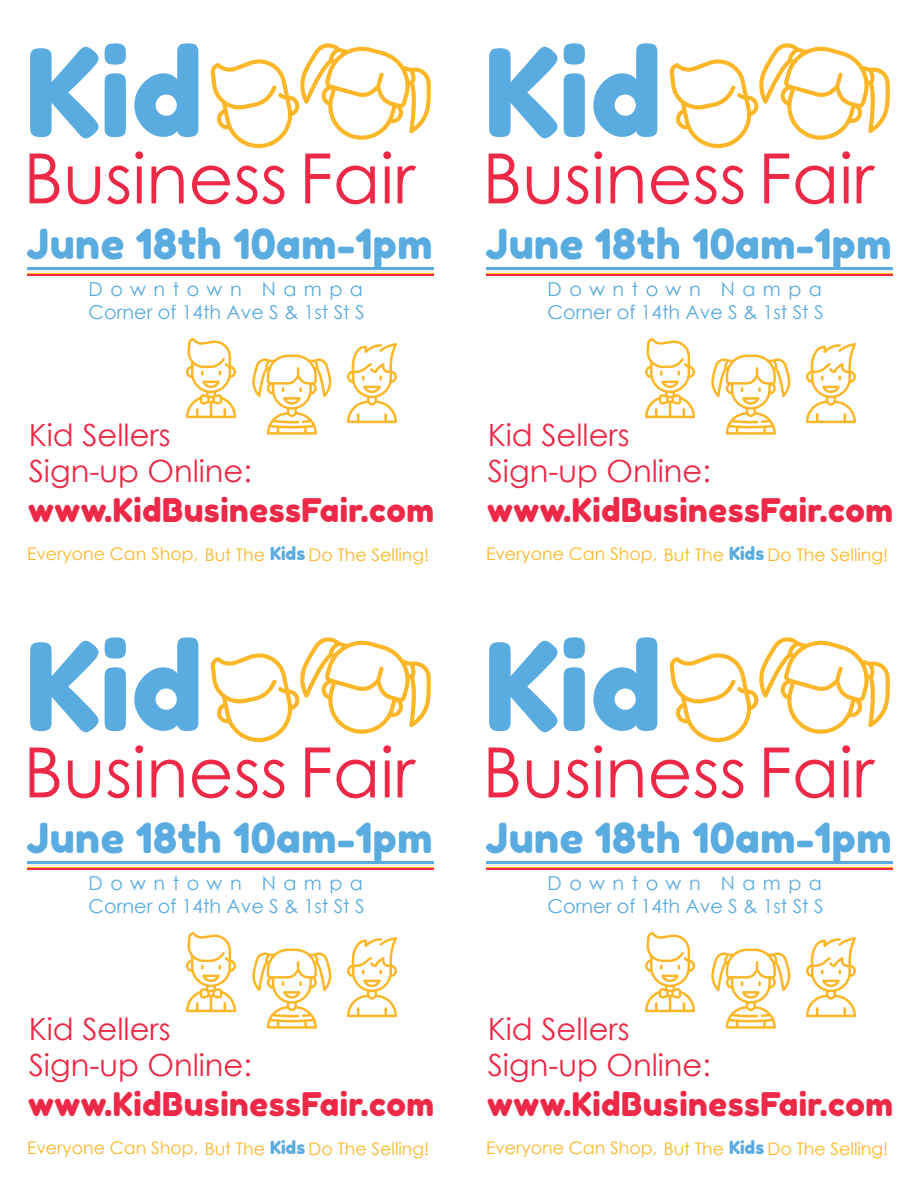
<style>
.page{position:relative;width:918px;height:1188px;background:#fff}
.page>*{position:absolute;margin:0;border:0;box-sizing:border-box;transform-origin:0 0}
.t1{font:121.35px "Fredoka One";letter-spacing:-.015em;color:#5aabdf}
.t2{font:69.45px "Century Gothic";color:#ed2947}
.t3{font:41.4px "Fredoka One";letter-spacing:.01em;color:#5aabdf}
.t4{font:32.55px "Fredoka One";letter-spacing:.015em;color:#ed2947}
.t5{font:30.6px/36.8px "Century Gothic";color:#ed2947}
.t6{font:19.2px/23px "Century Gothic";color:#5aabdf}
.t7{font:17.4px "Century Gothic";color:#fcb729}
.s1{font-family:"Fredoka One";font-size:17.85px;color:#5aabdf}
</style>
<div class="page">
<svg style="left:210px;top:43px;width:221px;height:105px"></svg>
<svg style="left:252px;top:355px;width:80px;height:80px"></svg>
<svg style="left:186px;top:338px;width:50px;height:80px"></svg>
<svg style="left:347px;top:343px;width:50px;height:80px"></svg>
<svg style="left:27px;top:267px;width:406px;height:4px;background:#83bcde"></svg>
<hr style="left:27px;top:271px;width:406px;height:2px;background:#fef1de">
<hr style="left:27px;top:273px;width:406px;height:2px;background:#fcb729">
<hr style="left:27px;top:275px;width:406px;height:1px;background:#ed2947">
<svg style="left:669px;top:637px;width:221px;height:105px"></svg>
<svg style="left:711px;top:949px;width:80px;height:80px"></svg>
<svg style="left:645px;top:932px;width:50px;height:80px"></svg>
<svg style="left:806px;top:937px;width:50px;height:80px"></svg>
<svg style="left:486px;top:861px;width:406px;height:4px;background:#83bcde"></svg>
<hr style="left:486px;top:865px;width:406px;height:2px;background:#fef1de">
<hr style="left:486px;top:867px;width:406px;height:2px;background:#fcb729">
<hr style="left:486px;top:869px;width:406px;height:1px;background:#ed2947">
<svg style="left:210px;top:637px;width:221px;height:105px"></svg>
<svg style="left:252px;top:949px;width:80px;height:80px"></svg>
<svg style="left:186px;top:932px;width:50px;height:80px"></svg>
<svg style="left:347px;top:937px;width:50px;height:80px"></svg>
<svg style="left:27px;top:861px;width:406px;height:4px;background:#83bcde"></svg>
<hr style="left:27px;top:865px;width:406px;height:2px;background:#fef1de">
<hr style="left:27px;top:867px;width:406px;height:2px;background:#fcb729">
<hr style="left:27px;top:869px;width:406px;height:1px;background:#ed2947">
<svg style="left:669px;top:43px;width:221px;height:105px"></svg>
<svg style="left:711px;top:355px;width:80px;height:80px"></svg>
<svg style="left:645px;top:338px;width:50px;height:80px"></svg>
<svg style="left:806px;top:343px;width:50px;height:80px"></svg>
<svg style="left:486px;top:267px;width:406px;height:4px;background:#83bcde"></svg>
<hr style="left:486px;top:271px;width:406px;height:2px;background:#fef1de">
<hr style="left:486px;top:273px;width:406px;height:2px;background:#fcb729">
<hr style="left:486px;top:275px;width:406px;height:1px;background:#ed2947">
<h1 class="t1" style="left:25px;top:19px;width:179px">Kid</h1>
<h2 class="t2" style="left:23px;top:130px;width:393px">Business Fair</h2>
<h3 class="t3" style="left:27px;top:219px;width:408px">June 18th 10am-1pm</h3>
<p class="t6" style="left:89px;top:277px;width:278px">Downtown Nampa<br>Corner of 14th Ave S &amp; 1st St S</p>
<h3 class="t5" style="left:29px;top:416px;width:225px">Kid Sellers<br>Sign-up Online:</h3>
<h3 class="t4" style="left:28px;top:491px;width:407px">www.KidBusinessFair.com</h3>
<p class="t7" style="left:27px;top:542px;width:404px">Everyone Can Shop, But The <span class="s1">Kids</span> Do The Selling!</p>
<h1 class="t1" style="left:25px;top:613px;width:179px">Kid</h1>
<h2 class="t2" style="left:23px;top:724px;width:393px">Business Fair</h2>
<h3 class="t3" style="left:27px;top:813px;width:408px">June 18th 10am-1pm</h3>
<p class="t6" style="left:89px;top:871px;width:278px">Downtown Nampa<br>Corner of 14th Ave S &amp; 1st St S</p>
<h3 class="t5" style="left:29px;top:1010px;width:225px">Kid Sellers<br>Sign-up Online:</h3>
<h3 class="t4" style="left:28px;top:1085px;width:407px">www.KidBusinessFair.com</h3>
<p class="t7" style="left:27px;top:1136px;width:404px">Everyone Can Shop, But The <span class="s1">Kids</span> Do The Selling!</p>
<h1 class="t1" style="left:484px;top:19px;width:179px">Kid</h1>
<h2 class="t2" style="left:482px;top:130px;width:393px">Business Fair</h2>
<h3 class="t3" style="left:486px;top:219px;width:408px">June 18th 10am-1pm</h3>
<p class="t6" style="left:548px;top:277px;width:278px">Downtown Nampa<br>Corner of 14th Ave S &amp; 1st St S</p>
<h3 class="t5" style="left:488px;top:416px;width:225px">Kid Sellers<br>Sign-up Online:</h3>
<h3 class="t4" style="left:487px;top:491px;width:407px">www.KidBusinessFair.com</h3>
<p class="t7" style="left:486px;top:542px;width:404px">Everyone Can Shop, But The <span class="s1">Kids</span> Do The Selling!</p>
<h1 class="t1" style="left:484px;top:613px;width:179px">Kid</h1>
<h2 class="t2" style="left:482px;top:724px;width:393px">Business Fair</h2>
<h3 class="t3" style="left:486px;top:813px;width:408px">June 18th 10am-1pm</h3>
<p class="t6" style="left:548px;top:871px;width:278px">Downtown Nampa<br>Corner of 14th Ave S &amp; 1st St S</p>
<h3 class="t5" style="left:488px;top:1010px;width:225px">Kid Sellers<br>Sign-up Online:</h3>
<h3 class="t4" style="left:487px;top:1085px;width:407px">www.KidBusinessFair.com</h3>
<p class="t7" style="left:486px;top:1136px;width:404px">Everyone Can Shop, But The <span class="s1">Kids</span> Do The Selling!</p>
</div>
